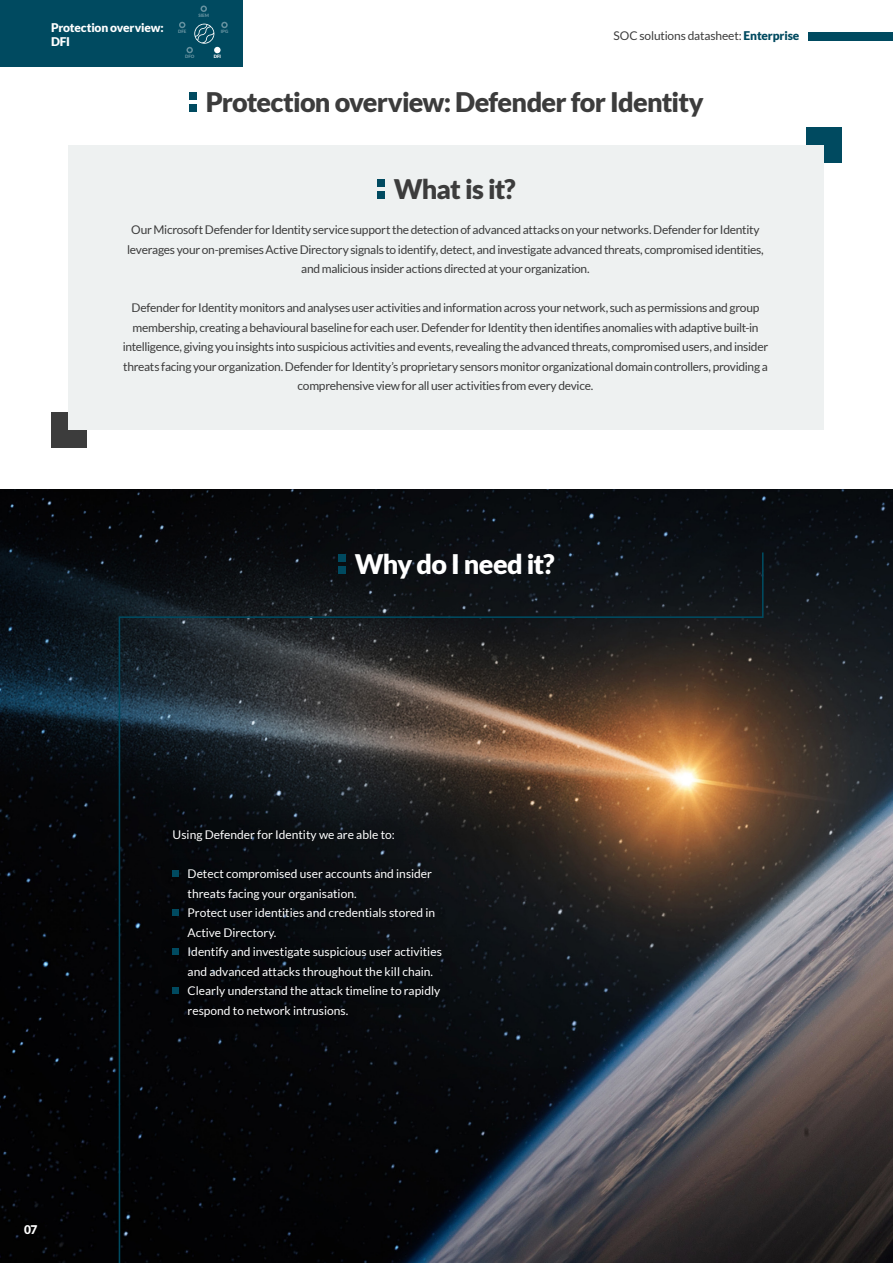
<style>
.page{position:relative;width:893px;height:1263px;background:#fff}
.page>*{position:absolute;margin:0;border:0;box-sizing:border-box;transform-origin:0 0}
.t1{font:900 27px "Lato";letter-spacing:-.03em;color:#3c3c3c}
.t2{font:900 27px "Lato";letter-spacing:-.025em;color:#fff}
.t3{font:12px/19.5px "Lato";letter-spacing:-.025em;color:#3c3c3c;text-align:center}
.t4{font:12px/19.5px "Lato";color:#fff}
.t5{font:900 12px/14.4px "Lato";letter-spacing:-.015em;color:#fff}
.t6{font:900 4.5px "Lato";color:#6692a0}
.t7{font:900 4.5px "Lato";color:#fff}
.s1{font-weight:900;color:#004a60}
</style>
<div class="page">
<div style="left:809px;top:32px;width:84px;height:9px;background:#004a60"></div>
<div style="left:0;top:0;width:242px;height:66px;background:#004a60"></div>
<div style="left:806px;top:128px;width:36px;height:35px;background:#004a60"></div>
<div style="left:51px;top:412px;width:36px;height:35px;background:#3c3c3c"></div>
<div style="left:69px;top:145px;width:755px;height:284px;background:#eef1f1"></div>
<div style="left:377px;top:179px;width:8px;height:8px;background:#004a60"></div>
<div style="left:377px;top:191px;width:8px;height:8px;background:#004a60"></div>
<div style="left:189px;top:92px;width:8px;height:8px;background:#004a60"></div>
<div style="left:189px;top:104px;width:8px;height:8px;background:#004a60"></div>
<img style="left:0;top:490px;width:893px;height:773px">
<svg style="left:118px;top:551px;width:646px;height:712px;background:#272626"></svg>
<svg style="left:201px;top:6px;width:6px;height:6px"></svg>
<div style="left:221px;top:22px;width:7px;height:6px;border:2px solid #6692a0;border-radius:50%"></div>
<svg style="left:179px;top:22px;width:6px;height:6px"></svg>
<div style="left:186px;top:47px;width:7px;height:6px;border:2px solid #6692a0;border-radius:50%"></div>
<div style="left:214px;top:47px;width:7px;height:6px;border:2px solid #fff;border-radius:50%"></div>
<svg style="left:194px;top:24px;width:26px;height:29px"></svg>
<p class="t5" style="left:51px;top:20px;width:114px">Protection overview:<br>DFI</p>
<p class="t6" style="left:178px;top:29px;width:10px">DFE</p>
<p class="t6" style="left:198px;top:13px;width:12px">SIEM</p>
<p class="t6" style="left:221px;top:29px;width:9px">IPG</p>
<p class="t6" style="left:185px;top:54px;width:11px">DFO</p>
<p class="t7" style="left:214px;top:54px;width:9px">DFI</p>
<p class="t3" style="left:614px;top:26px;width:187px">SOC solutions datasheet: <span class="s1">Enterprise</span></p>
<h1 class="t1" style="left:206px;top:86px;width:500px">Protection overview: Defender for Identity</h1>
<h1 class="t1" style="left:394px;top:173px;width:124px">What is it?</h1>
<p class="t3" style="left:127px;top:220px;width:638px">Our Microsoft Defender for Identity service support the detection of advanced attacks on your networks. Defender for Identity leverages your on-premises Active Directory signals to identify, detect, and investigate advanced threats, compromised identities, and malicious insider actions directed at your organization.</p>
<p class="t3" style="left:123px;top:298px;width:647px">Defender for Identity monitors and analyses user activities and information across your network, such as permissions and group membership, creating a behavioural baseline for each user. Defender for Identity then identifies anomalies with adaptive built-in intelligence, giving you insights into suspicious activities and events, revealing the advanced threats, compromised users, and insider threats facing your organization. Defender for Identity’s proprietary sensors monitor organizational domain controllers, providing a comprehensive view for all user activities from every device.</p>
<h1 class="t2" style="left:355px;top:548px;width:201px">Why do I need it?</h1>
<p class="t5" style="left:24px;top:1222px;width:15px">07</p>
<p class="t4" style="left:173px;top:825px;width:224px">Using Defender for Identity we are able to:</p>
<p class="t4" style="left:188px;top:864px;width:256px">Detect compromised user accounts and insider threats facing your organisation.<br>Protect user identities and credentials stored in Active Directory.<br>Identify and investigate suspicious user activities and advanced attacks throughout the kill chain.<br>Clearly understand the attack timeline to rapidly respond to network intrusions.</p>
</div>
